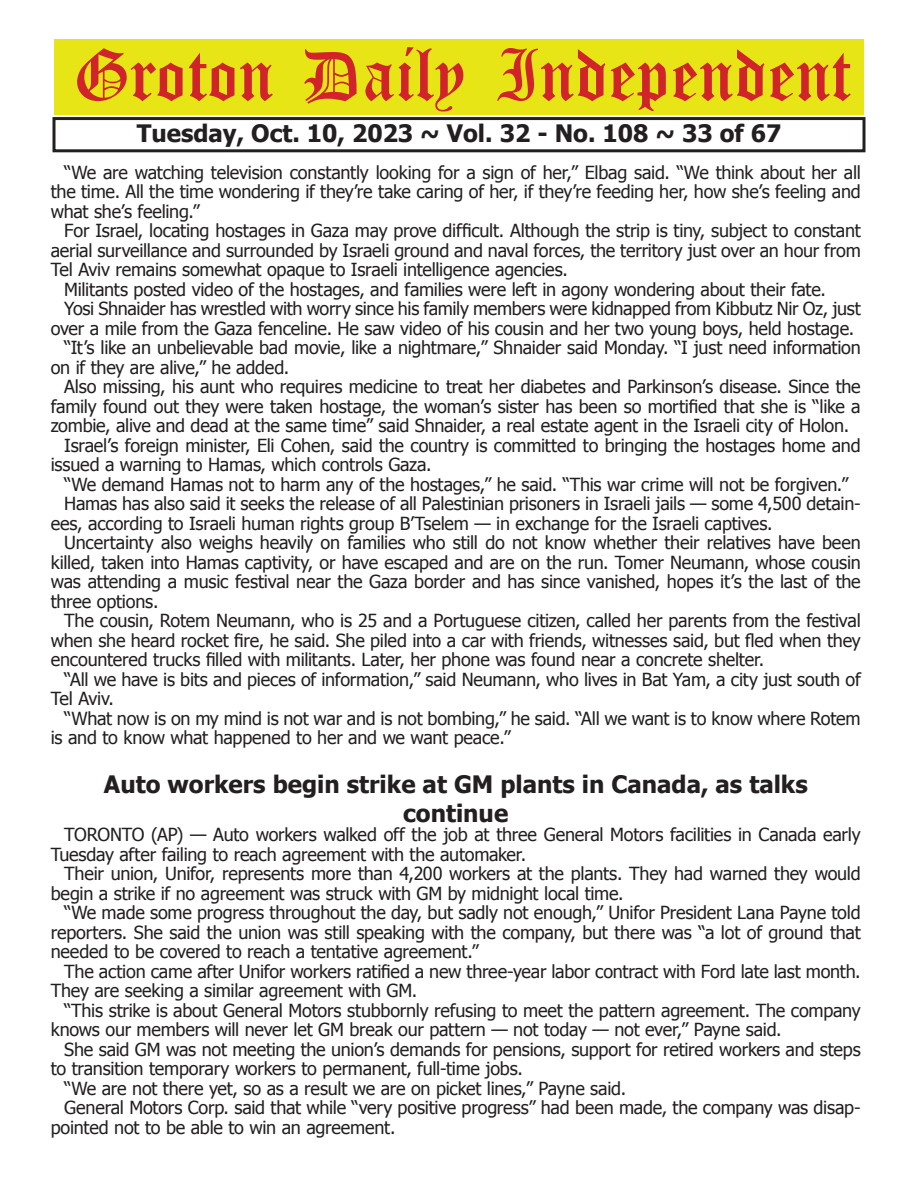
<style>
.page{position:relative;width:918px;height:1188px;background:#fff}
.page>*{position:absolute;margin:0;border:0;box-sizing:border-box;transform-origin:0 0}
.t1{font:54px "Old English Five";color:#d1232a}
.t2{font:700 24px/28.8px "Tahoma";color:#231f20;text-align:center}
.t3{font:18px/19.5px "Tahoma";letter-spacing:-.015em;color:#231f20}
</style>
<div class="page">
<div style="left:52px;top:117px;width:814px;height:35px;border:3px solid #231f20"></div>
<div style="left:54px;top:40px;width:810px;height:75px;background:#e7e515"></div>
<h1 class="t1" style="left:73px;top:50px;width:779px">Groton Daily Independent</h1>
<h2 class="t2" style="left:137px;top:117px;width:646px">Tuesday, Oct. 10, 2023 ~ Vol. 32 - No. 108 ~ 33 of 67</h2>
<p class="t3" style="left:51px;top:162px;width:812px;text-align:justify;text-indent:14px">“We are watching television constantly looking for a sign of her,” Elbag said. “We think about her all the time. All the time wondering if they’re take caring of her, if they’re feeding her, how she’s feeling and what she’s feeling.”</p>
<p class="t3" style="left:64px;top:220px;width:798px">For Israel, locating hostages in Gaza may prove difficult. Although the strip is tiny, subject to constant</p>
<p class="t3" style="left:51px;top:240px;width:812px">aerial surveillance and surrounded by Israeli ground and naval forces, the territory just over an hour from</p>
<p class="t3" style="left:51px;top:259px;width:519px">Tel Aviv remains somewhat opaque to Israeli intelligence agencies.</p>
<p class="t3" style="left:64px;top:279px;width:763px">Militants posted video of the hostages, and families were left in agony wondering about their fate.</p>
<p class="t3" style="left:64px;top:298px;width:798px">Yosi Shnaider has wrestled with worry since his family members were kidnapped from Kibbutz Nir Oz, just</p>
<p class="t3" style="left:51px;top:318px;width:805px">over a mile from the Gaza fenceline. He saw video of his cousin and her two young boys, held hostage.</p>
<p class="t3" style="left:64px;top:337px;width:798px">“It’s like an unbelievable bad movie, like a nightmare,” Shnaider said Monday. “I just need information</p>
<p class="t3" style="left:51px;top:357px;width:240px">on if they are alive,” he added.</p>
<p class="t3" style="left:64px;top:376px;width:798px">Also missing, his aunt who requires medicine to treat her diabetes and Parkinson’s disease. Since the</p>
<p class="t3" style="left:51px;top:396px;width:811px">family found out they were taken hostage, the woman’s sister has been so mortified that she is “like a</p>
<p class="t3" style="left:51px;top:415px;width:800px">zombie, alive and dead at the same time” said Shnaider, a real estate agent in the Israeli city of Holon.</p>
<p class="t3" style="left:64px;top:435px;width:798px">Israel’s foreign minister, Eli Cohen, said the country is committed to bringing the hostages home and</p>
<p class="t3" style="left:51px;top:454px;width:382px">issued a warning to Hamas, which controls Gaza.</p>
<p class="t3" style="left:64px;top:474px;width:786px">“We demand Hamas not to harm any of the hostages,” he said. “This war crime will not be forgiven.”</p>
<p class="t3" style="left:64px;top:493px;width:798px">Hamas has also said it seeks the release of all Palestinian prisoners in Israeli jails — some 4,500 detain-</p>
<p class="t3" style="left:51px;top:513px;width:723px">ees, according to Israeli human rights group B’Tselem — in exchange for the Israeli captives.</p>
<p class="t3" style="left:64px;top:532px;width:798px">Uncertainty also weighs heavily on families who still do not know whether their relatives have been</p>
<p class="t3" style="left:51px;top:552px;width:812px">killed, taken into Hamas captivity, or have escaped and are on the run. Tomer Neumann, whose cousin</p>
<p class="t3" style="left:51px;top:571px;width:811px">was attending a music festival near the Gaza border and has since vanished, hopes it’s the last of the</p>
<p class="t3" style="left:51px;top:591px;width:109px">three options.</p>
<p class="t3" style="left:64px;top:610px;width:798px">The cousin, Rotem Neumann, who is 25 and a Portuguese citizen, called her parents from the festival</p>
<p class="t3" style="left:51px;top:630px;width:812px">when she heard rocket fire, he said. She piled into a car with friends, witnesses said, but fled when they</p>
<p class="t3" style="left:51px;top:649px;width:715px">encountered trucks filled with militants. Later, her phone was found near a concrete shelter.</p>
<p class="t3" style="left:64px;top:669px;width:798px">“All we have is bits and pieces of information,” said Neumann, who lives in Bat Yam, a city just south of</p>
<p class="t3" style="left:51px;top:688px;width:65px">Tel Aviv.</p>
<p class="t3" style="left:64px;top:708px;width:798px">“What now is on my mind is not war and is not bombing,” he said. “All we want is to know where Rotem</p>
<p class="t3" style="left:51px;top:727px;width:462px">is and to know what happened to her and we want peace.”</p>
<h2 class="t2" style="left:104px;top:768px;width:705px">Auto workers begin strike at GM plants in Canada, as talks continue</h2>
<p class="t3" style="left:51px;top:824px;width:811px;text-indent:14px">TORONTO (AP) — Auto workers walked off the job at three General Motors facilities in Canada early<br>Tuesday after failing to reach agreement with the automaker.</p>
<p class="t3" style="left:51px;top:863px;width:812px;text-indent:14px">Their union, Unifor, represents more than 4,200 workers at the plants. They had warned they would begin a strike if no agreement was struck with GM by midnight local time.</p>
<p class="t3" style="left:51px;top:902px;width:811px;text-align:justify;text-indent:14px">“We made some progress throughout the day, but sadly not enough,” Unifor President Lana Payne told reporters. She said the union was still speaking with the company, but there was “a lot of ground that needed to be covered to reach a tentative agreement.”</p>
<p class="t3" style="left:51px;top:960px;width:811px;text-indent:14px">The action came after Unifor workers ratified a new three-year labor contract with Ford late last month.<br>They are seeking a similar agreement with GM.</p>
<p class="t3" style="left:51px;top:999px;width:811px;text-indent:14px">“This strike is about General Motors stubbornly refusing to meet the pattern agreement. The company knows our members will never let GM break our pattern — not today — not ever,” Payne said.</p>
<p class="t3" style="left:64px;top:1038px;width:798px">She said GM was not meeting the union’s demands for pensions, support for retired workers and steps</p>
<p class="t3" style="left:51px;top:1058px;width:474px">to transition temporary workers to permanent, full-time jobs.</p>
<p class="t3" style="left:64px;top:1077px;width:563px">“We are not there yet, so as a result we are on picket lines,” Payne said.</p>
<p class="t3" style="left:64px;top:1097px;width:798px">General Motors Corp. said that while “very positive progress” had been made, the company was disap-</p>
<p class="t3" style="left:51px;top:1116px;width:346px">pointed not to be able to win an agreement.</p>
</div>
